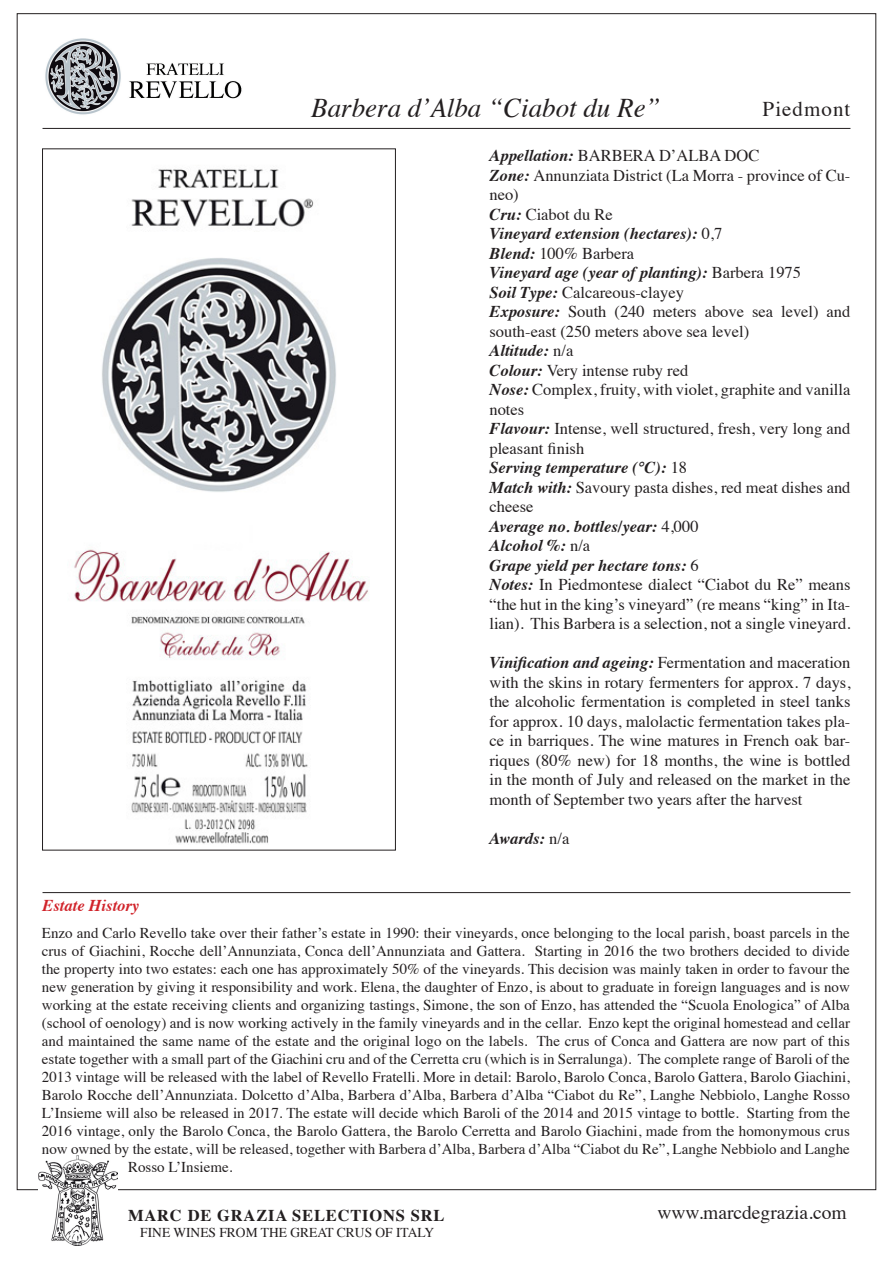
<style>
.page{position:relative;width:893px;height:1263px;background:#fff}
.page>*{position:absolute;margin:0;border:0;box-sizing:border-box;transform-origin:0 0}
.t1{font:italic 27px "Times";color:#231f20}
.t2{font:21px "Times";letter-spacing:.05em;color:#231f20}
.t3{font:19.5px "Times";color:#231f20}
.t4{font:16.5px/19.5px "Times";color:#231f20}
.t5{font:italic 700 16.5px "Times";color:#231f20}
.t6{font:700 16.5px "Times";letter-spacing:.05em;color:#231f20}
.t7{font:italic 700 16.5px "Times";color:#d1232a}
.t8{font:15px "Times";color:#231f20}
.t9{font:13.5px "Times";color:#231f20}
.s1{font-weight:700;font-style:italic}
.s2{font-weight:400;font-style:normal}
</style>
<div class="page">
<img style="left:39px;top:1156px;width:78px;height:89px">
<hr style="left:43px;top:892px;width:807px;height:1px;background:#231f20">
<hr style="left:43px;top:128px;width:807px;height:1px;background:#231f20">
<img style="left:45px;top:38px;width:197px;height:77px">
<img style="left:74px;top:169px;width:295px;height:675px">
<p class="t1" style="left:311px;top:84px;width:351px">Barbera d’Alba “Ciabot du Re”</p>
<h2 class="t2" style="left:763px;top:90px;width:89px">Piedmont</h2>
<p class="t7" style="left:43px;top:890px;width:98px">Estate History</p>
<p class="t4" style="left:489px;top:144px;width:271px"><span class="s1">Appellation:</span> BARBERA D’ALBA DOC</p>
<p class="t4" style="left:489px;top:164px;width:362px"><span class="s1">Zone:</span> Annunziata District (La Morra - province of Cu&shy;neo)</p>
<p class="t4" style="left:489px;top:203px;width:125px"><span class="s1">Cru:</span> Ciabot du Re</p>
<p class="t5" style="left:489px;top:218px;width:234px">Vineyard extension (hectares): <span class="s2">0,7</span></p>
<p class="t4" style="left:489px;top:242px;width:146px"><span class="s1">Blend:</span> 100% Barbera</p>
<p class="t5" style="left:489px;top:257px;width:313px">Vineyard age (year of planting): <span class="s2">Barbera 1975</span></p>
<p class="t4" style="left:489px;top:281px;width:196px"><span class="s1">Soil Type:</span> Calcareous-clayey</p>
<p class="t4" style="left:489px;top:300px;width:362px"><span class="s1">Exposure:</span> South (240 meters above sea level) and south-east (250 meters above sea level)</p>
<p class="t5" style="left:489px;top:335px;width:85px">Altitude: <span class="s2">n/a</span></p>
<p class="t4" style="left:489px;top:359px;width:200px"><span class="s1">Colour:</span> Very intense ruby red</p>
<p class="t4" style="left:489px;top:378px;width:363px"><span class="s1">Nose:</span> Complex, fruity, with violet, graphite and vanilla notes</p>
<p class="t4" style="left:489px;top:417px;width:363px"><span class="s1">Flavour:</span> Intense, well structured, fresh, very long and pleasant finish</p>
<p class="t5" style="left:489px;top:452px;width:199px">Serving temperature (°C): <span class="s2">18</span></p>
<p class="t4" style="left:489px;top:476px;width:363px"><span class="s1">Match with:</span> Savoury pasta dishes, red meat dishes and cheese</p>
<p class="t5" style="left:489px;top:511px;width:211px">Average no. bottles/year: <span class="s2">4,000</span></p>
<p class="t5" style="left:489px;top:530px;width:102px">Alcohol %: <span class="s2">n/a</span></p>
<p class="t5" style="left:489px;top:550px;width:211px">Grape yield per hectare tons: <span class="s2">6</span></p>
<p class="t4" style="left:489px;top:573px;width:363px;text-align:justify"><span class="s1">Notes:</span> In Piedmontese dialect “Ciabot du Re” means “the hut in the king’s vineyard” (re means “king” in Ita&shy;lian). This Barbera is a selection, not a single vineyard.</p>
<p class="t4" style="left:489px;top:651px;width:363px;text-align:justify"><span class="s1">Vinification and ageing:</span> Fermentation and maceration with the skins in rotary fermenters for approx. 7 days, the alcoholic fermentation is completed in steel tanks for approx. 10 days, malolactic fermentation takes pla&shy;ce in barriques. The wine matures in French oak bar&shy;riques (80% new) for 18 months, the wine is bottled in the month of July and released on the market in the month of September two years after the harvest</p>
<p class="t5" style="left:489px;top:823px;width:81px">Awards: <span class="s2">n/a</span></p>
<p class="t8" style="left:42px;top:919px;width:809px">Enzo and Carlo Revello take over their father’s estate in 1990: their vineyards, once belonging to the local parish, boast parcels in the</p>
<p class="t8" style="left:42px;top:937px;width:809px">crus of Giachini, Rocche dell’Annunziata, Conca dell’Annunziata and Gattera. Starting in 2016 the two brothers decided to divide</p>
<p class="t8" style="left:42px;top:955px;width:809px">the property into two estates: each one has approximately 50% of the vineyards. This decision was mainly taken in order to favour the</p>
<p class="t8" style="left:42px;top:973px;width:809px">new generation by giving it responsibility and work. Elena, the daughter of Enzo, is about to graduate in foreign languages and is now</p>
<p class="t8" style="left:42px;top:991px;width:809px">working at the estate receiving clients and organizing tastings, Simone, the son of Enzo, has attended the “Scuola Enologica” of Alba</p>
<p class="t8" style="left:42px;top:1009px;width:809px">(school of oenology) and is now working actively in the family vineyards and in the cellar. Enzo kept the original homestead and cellar</p>
<p class="t8" style="left:42px;top:1027px;width:809px">and maintained the same name of the estate and the original logo on the labels. The crus of Conca and Gattera are now part of this</p>
<p class="t8" style="left:42px;top:1045px;width:809px">estate together with a small part of the Giachini cru and of the Cerretta cru (which is in Serralunga). The complete range of Baroli of the</p>
<p class="t8" style="left:42px;top:1063px;width:809px">2013 vintage will be released with the label of Revello Fratelli. More in detail: Barolo, Barolo Conca, Barolo Gattera, Barolo Giachini,</p>
<p class="t8" style="left:42px;top:1081px;width:809px">Barolo Rocche dell’Annunziata. Dolcetto d’Alba, Barbera d’Alba, Barbera d’Alba “Ciabot du Re”, Langhe Nebbiolo, Langhe Rosso</p>
<p class="t8" style="left:42px;top:1099px;width:809px">L’Insieme will also be released in 2017. The estate will decide which Baroli of the 2014 and 2015 vintage to bottle. Starting from the</p>
<p class="t8" style="left:42px;top:1117px;width:809px">2016 vintage, only the Barolo Conca, the Barolo Gattera, the Barolo Cerretta and Barolo Giachini, made from the homonymous crus</p>
<p class="t8" style="left:42px;top:1135px;width:809px">now owned by the estate, will be released, together with Barbera d’Alba, Barbera d’Alba “Ciabot du Re”, Langhe Nebbiolo and Langhe</p>
<p class="t8" style="left:128px;top:1153px;width:106px">Rosso L’Insieme.</p>
<p class="t6" style="left:128px;top:1199px;width:318px">MARC DE GRAZIA SELECTIONS SRL</p>
<p class="t9" style="left:140px;top:1220px;width:295px">FINE WINES FROM THE GREAT CRUS OF ITALY</p>
<h3 class="t3" style="left:657px;top:1194px;width:191px">www.marcdegrazia.com</h3>
</div>
